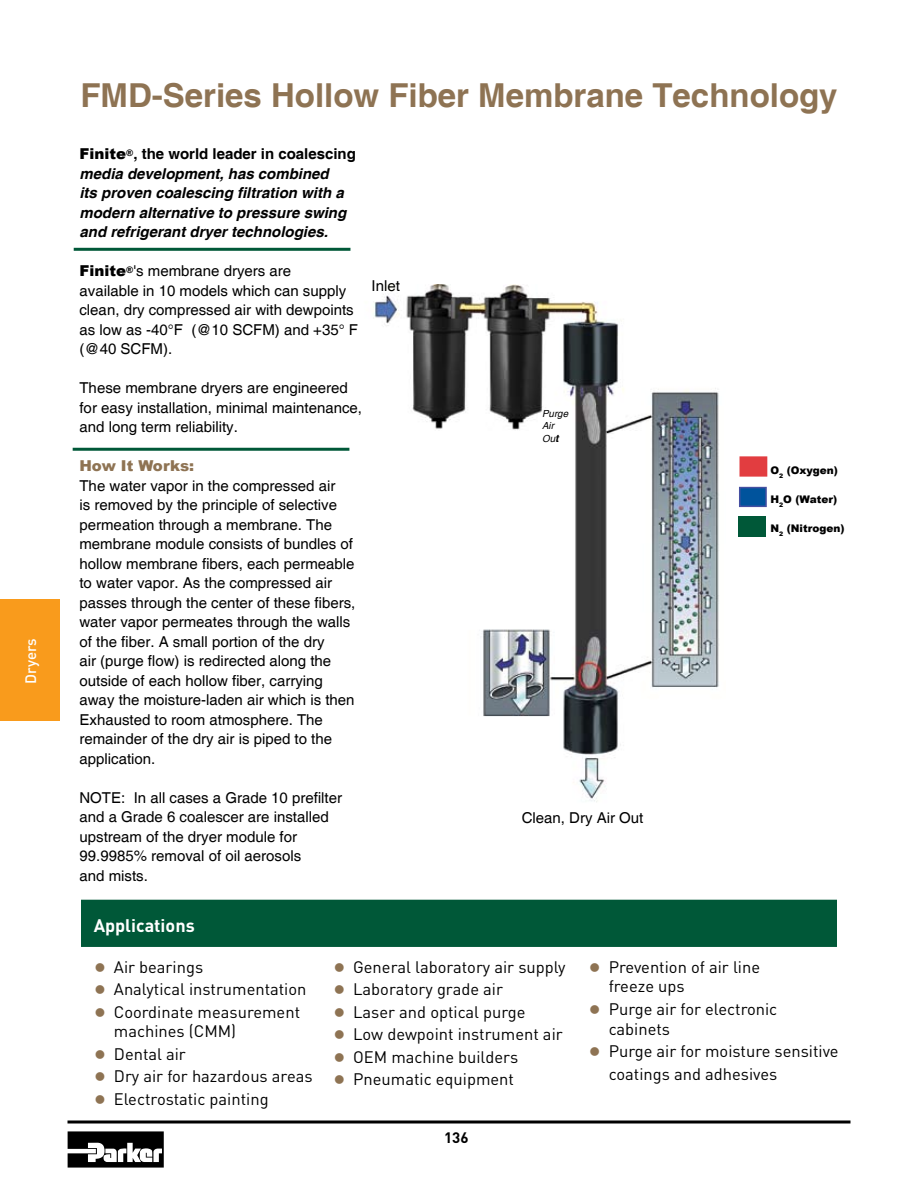
<style>
.page{position:relative;width:918px;height:1188px;background:#fff}
.page>*{position:absolute;margin:0;border:0;box-sizing:border-box;transform-origin:0 0}
.t1{font:700 33px "Helvetica";color:#8e7353}
.t2{font:700 18px "DIN";color:#fff}
.t3{font:16.5px/19.8px "DIN";color:#000}
.t4{font:15px/19.5px "Helvetica";color:#000}
.t5{font:italic 700 15px/19.5px "Helvetica";color:#000}
.t6{font:900 15px "Arial";color:#8e7353}
.t7{font:500 15px "DIN";letter-spacing:-.005em;color:#fff}
.t8{font:700 15px "DIN";color:#000}
.t9{font:900 10.5px "Arial";color:#000}
.t10{font:italic 9.75px/12.1px "Helvetica";color:#000}
.s1{font-family:"Arial";font-weight:900;font-style:normal}
.s2{font-style:normal}
.s3{font-family:"Arial";font-weight:900}
.s4{font-weight:700;font-size:10.5px}
.s5{color:#8e7353}
</style>
<div class="page">
<div style="left:0;top:599px;width:60px;height:122px;background:#f99b1c"></div>
<svg style="left:68px;top:1120px;width:782px;height:4px;background:#3f3f3f"></svg>
<svg style="left:68px;top:1131px;width:96px;height:37px"></svg>
<img style="left:348px;top:284px;width:371px;height:518px">
<div style="left:740px;top:457px;width:27px;height:19px;background:#e23d40"></div>
<div style="left:740px;top:456px;width:27px;height:21px;border:2px solid #e23d40"></div>
<div style="left:738px;top:517px;width:28px;height:20px;background:#005838"></div>
<div style="left:740px;top:488px;width:26px;height:18px;background:#00539c"></div>
<div style="left:739px;top:487px;width:28px;height:20px;border:2px solid #454fa1"></div>
<hr style="left:74px;top:248px;width:276px;height:3px;background:#005838">
<hr style="left:73px;top:448px;width:276px;height:3px;background:#005838">
<div style="left:82px;top:900px;width:754px;height:46px;background:#005838"></div>
<div style="left:81px;top:900px;width:756px;height:47px;border:2px solid #005838"></div>
<p class="t7" style="left:21px;top:684px;width:47px;rotate:-90deg">Dryers</p>
<h1 class="t1" style="left:80px;top:75px;width:759px">FMD-Series Hollow Fiber Membrane Technology</h1>
<p class="t5" style="left:79px;top:145px;width:278px"><span class="s1">Finite</span><sup>®</sup><span class="s2">, the world leader in coalescing </span>media development, has combined<br>its proven coalescing filtration with a modern alternative to pressure swing and refrigerant dryer technologies.</p>
<p class="t4" style="left:79px;top:262px;width:280px"><span class="s3">Finite</span><sup>®</sup>'s membrane dryers are<br>available in 10 models which can supply clean, dry compressed air with dewpoints as low as -40°F (@10 SCFM) and +35° F (@40 SCFM).</p>
<p class="t4" style="left:79px;top:379px;width:284px">These membrane dryers are engineered for easy installation, minimal maintenance, and long term reliability.</p>
<p class="t6" style="left:79px;top:455px;width:116px">How It Works:</p>
<p class="t4" style="left:79px;top:476px;width:277px">The water vapor in the compressed air<br>is removed by the principle of selective permeation through a membrane. The membrane module consists of bundles of hollow membrane fibers, each permeable to water vapor. As the compressed air passes through the center of these fibers, water vapor permeates through the walls of the fiber. A small portion of the dry<br>air (purge flow) is redirected along the outside of each hollow fiber, carrying away the moisture-laden air which is then Exhausted to room atmosphere. The remainder of the dry air is piped to the application.</p>
<p class="t4" style="left:79px;top:788px;width:264px">NOTE: In all cases a Grade 10 prefilter and a Grade 6 coalescer are installed upstream of the dryer module for<br>99.9985% removal of oil aerosols<br>and mists.</p>
<p class="t4" style="left:372px;top:277px;width:30px">Inlet</p>
<p class="t2" style="left:94px;top:913px;width:103px">Applications</p>
<p class="t10" style="left:542px;top:408px;width:28px">Purge<br>Air<br>Ou<span class="s4">t</span></p>
<p class="t4" style="left:522px;top:808px;width:123px">Clean, Dry Air Out</p>
<p class="t9" style="left:770px;top:463px;width:69px">O<sub>2</sub> (Oxygen)</p>
<p class="t9" style="left:770px;top:492px;width:68px">H<sub>2</sub>O (Water)</p>
<p class="t9" style="left:770px;top:521px;width:76px">N<sub>2</sub> (Nitrogen)</p>
<p class="t3" style="left:94px;top:956px;width:110px"><span class="s5">●</span> Air bearings</p>
<p class="t3" style="left:94px;top:979px;width:213px"><span class="s5">●</span> Analytical instrumentation</p>
<p class="t3" style="left:114px;top:1001px;width:188px;text-indent:-19px"><span class="s5">●</span> Coordinate measurement machines (CMM)</p>
<p class="t3" style="left:94px;top:1044px;width:93px"><span class="s5">●</span> Dental air</p>
<p class="t3" style="left:94px;top:1066px;width:220px"><span class="s5">●</span> Dry air for hazardous areas</p>
<p class="t3" style="left:94px;top:1089px;width:176px"><span class="s5">●</span> Electrostatic painting</p>
<p class="t3" style="left:334px;top:956px;width:233px"><span class="s5">●</span> General laboratory air supply</p>
<p class="t3" style="left:334px;top:979px;width:171px"><span class="s5">●</span> Laboratory grade air</p>
<p class="t3" style="left:334px;top:1001px;width:193px"><span class="s5">●</span> Laser and optical purge</p>
<p class="t3" style="left:334px;top:1024px;width:231px"><span class="s5">●</span> Low dewpoint instrument air</p>
<p class="t3" style="left:334px;top:1046px;width:186px"><span class="s5">●</span> OEM machine builders</p>
<p class="t3" style="left:334px;top:1069px;width:182px"><span class="s5">●</span> Pneumatic equipment</p>
<p class="t8" style="left:444px;top:1128px;width:26px">136</p>
<p class="t3" style="left:609px;top:956px;width:153px;text-indent:-19px"><span class="s5">●</span> Prevention of air line freeze ups</p>
<p class="t3" style="left:609px;top:999px;width:170px;text-indent:-19px"><span class="s5">●</span> Purge air for electronic cabinets</p>
<p class="t3" style="left:609px;top:1040px;width:232px;line-height:22.5px;text-indent:-19px"><span class="s5">●</span> Purge air for moisture sensitive coatings and adhesives</p>
</div>
